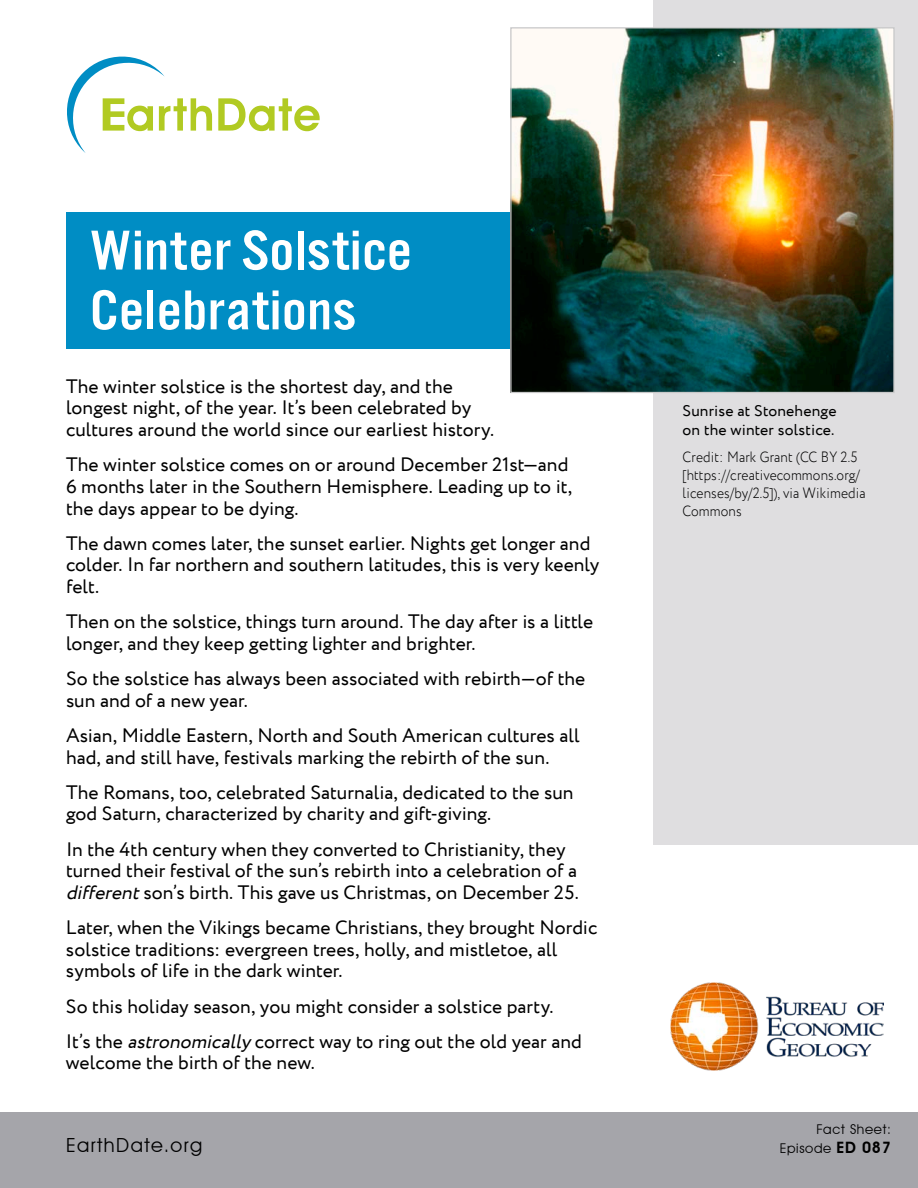
<style>
.page{position:relative;width:918px;height:1188px;background:#fff}
.page>*{position:absolute;margin:0;border:0;box-sizing:border-box;transform-origin:0 0}
.t1{font:58.35px/59.8px "Alternate Got No 3 D";letter-spacing:.01em;color:#fff;scale:1.1 1}
.t2{font:19.5px/21.6px "Circe";color:#000}
.t3{font:19.5px "Avant Garde IT Cby BT";letter-spacing:.075em;color:#000}
.t4{font:15.75px/19.5px "Circe";letter-spacing:.01em;color:#000}
.t5{font:300 15px/18px "Circe";letter-spacing:.01em;color:#000;scale:.9 1}
.t6{font:13.5px/18.9px "Avant Garde IT Cby BT";letter-spacing:.05em;color:#000;text-align:right}
.s1{font-style:italic}
.s2{font-weight:600;font-size:15.75px}
</style>
<div class="page">
<div style="left:66px;top:212px;width:447px;height:136px;background:#008dc4"></div>
<div style="left:653px;top:0;width:265px;height:845px;background:#dfdee0"></div>
<svg style="left:67px;top:56px;width:145px;height:97px"></svg>
<svg style="left:218px;top:98px;width:102px;height:33px"></svg>
<img style="left:671px;top:983px;width:213px;height:88px">
<div style="left:0;top:1112px;width:918px;height:76px;background:#a5a5aa"></div>
<img style="left:512px;top:29px;width:381px;height:362px">
<div style="left:510px;top:27px;width:385px;height:366px;border:1px solid #c8c8c9"></div>
<h1 class="t1" style="left:90px;top:220px;width:294px">Winter Solstice<br>Celebrations</h1>
<p class="t2" style="left:66px;top:376px;width:430px">The winter solstice is the shortest day, and the longest night, of the year. It’s been celebrated by cultures around the world since our earliest history.</p>
<p class="t2" style="left:66px;top:454px;width:508px">The winter solstice comes on or around December 21st—and<br>6 months later in the Southern Hemisphere. Leading up to it, the days appear to be dying.</p>
<p class="t2" style="left:66px;top:533px;width:535px">The dawn comes later, the sunset earlier. Nights get longer and colder. In far northern and southern latitudes, this is very keenly felt.</p>
<p class="t2" style="left:66px;top:611px;width:529px">Then on the solstice, things turn around. The day after is a little longer, and they keep getting lighter and brighter.</p>
<p class="t2" style="left:66px;top:668px;width:521px">So the solstice has always been associated with rebirth—of the sun and of a new year.</p>
<p class="t2" style="left:66px;top:725px;width:515px">Asian, Middle Eastern, North and South American cultures all had, and still have, festivals marking the rebirth of the sun.</p>
<p class="t2" style="left:66px;top:782px;width:509px">The Romans, too, celebrated Saturnalia, dedicated to the sun god Saturn, characterized by charity and gift-giving.</p>
<p class="t2" style="left:66px;top:839px;width:514px">In the 4th century when they converted to Christianity, they turned their festival of the sun’s rebirth into a celebration of a <span class="s1">different</span>son’s birth. This gave us Christmas, on December 25.</p>
<p class="t2" style="left:66px;top:917px;width:533px">Later, when the Vikings became Christians, they brought Nordic solstice traditions: evergreen trees, holly, and mistletoe, all symbols of life in the dark winter.</p>
<p class="t2" style="left:66px;top:989px;width:518px;line-height:35.2px">So this holiday season, you might consider a solstice party.<br>It’s the <span class="s1">astronomically</span> correct way to ring out the old year and</p>
<p class="t2" style="left:66px;top:1053px;width:250px">welcome the birth of the new.</p>
<p class="t3" style="left:66px;top:1134px;width:138px">EarthDate.org</p>
<p class="t4" style="left:683px;top:401px;width:155px">Sunrise at Stonehenge on the winter solstice.</p>
<p class="t5" style="left:683px;top:448px;width:205px">Credit: Mark Grant (CC BY 2.5 [https://creativecommons.org/ licenses/by/2.5]), via Wikimedia<br>Commons</p>
<p class="t6" style="left:780px;top:1120px;width:113px">Fact Sheet:<br>Episode <span class="s2">ED 087</span></p>
</div>
